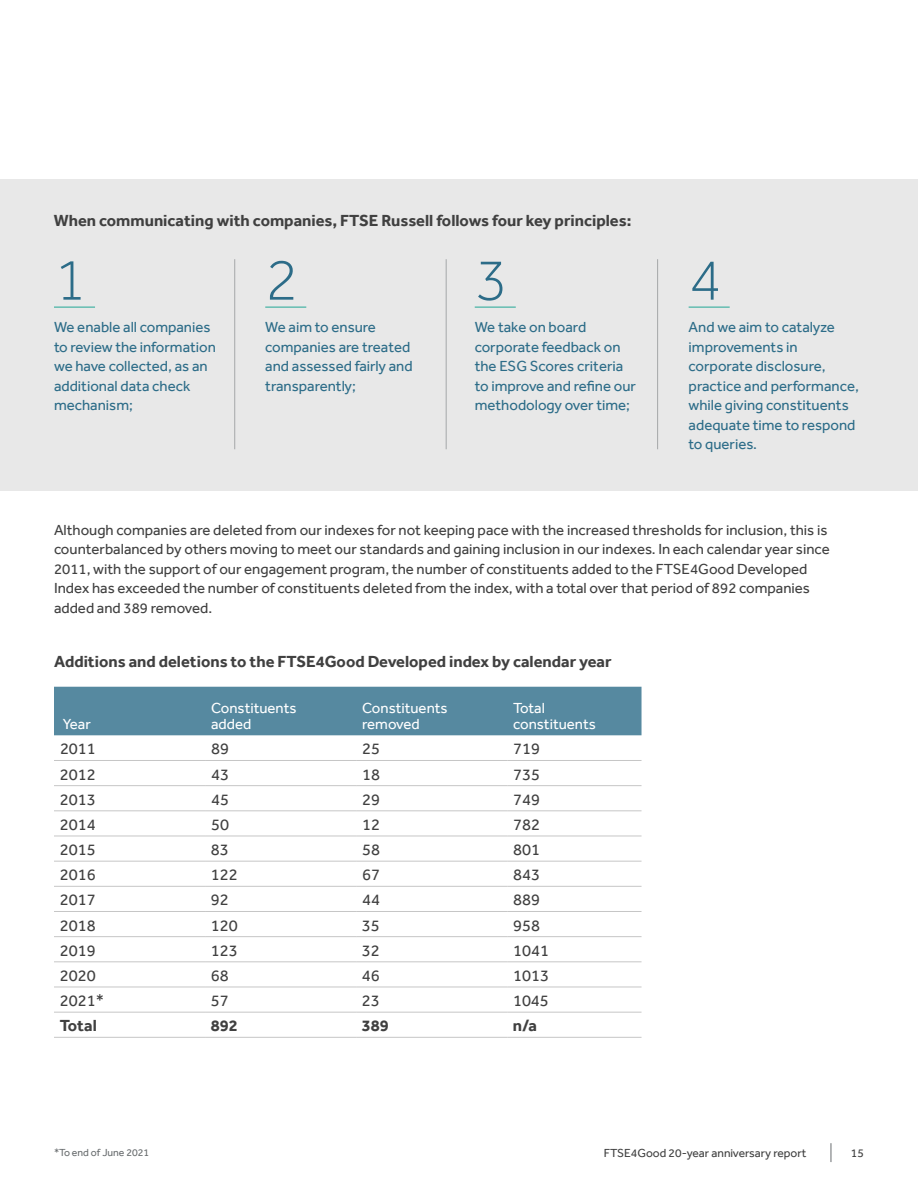
<style>
.page{position:relative;width:918px;height:1188px;background:#fff}
.page>*{position:absolute;margin:0;border:0;box-sizing:border-box;transform-origin:0 0}
.t1{font:300 60px "Effra";color:#2c6c88}
.t2{font:700 16.5px "Effra";color:#404040}
.t3{font:16.5px "Effra";color:#404040}
.t4{font:15px/19.5px "Effra";color:#404040}
.t5{font:15px/19.5px "Effra";color:#2c6c88}
.t6{font:15px/16.5px "Effra";color:#fff}
.t7{font:12px "Effra";color:#404040}
.t8{font:10.5px "Effra";color:#696d6f}
</style>
<div class="page">
<div style="left:0;top:179px;width:918px;height:311px;background:#e8e8e8"></div>
<div style="left:54px;top:687px;width:588px;height:48px;background:#5689a0"></div>
<hr style="left:54px;top:760px;width:151px;height:1px;background:#c6c6c6">
<hr style="left:205px;top:760px;width:151px;height:1px;background:#c6c6c6">
<hr style="left:356px;top:760px;width:151px;height:1px;background:#c6c6c6">
<hr style="left:507px;top:760px;width:135px;height:1px;background:#c6c6c6">
<hr style="left:54px;top:785px;width:151px;height:1px;background:#c6c6c6">
<hr style="left:205px;top:785px;width:151px;height:1px;background:#c6c6c6">
<hr style="left:356px;top:785px;width:151px;height:1px;background:#c6c6c6">
<hr style="left:507px;top:785px;width:135px;height:1px;background:#c6c6c6">
<hr style="left:54px;top:811px;width:151px;height:1px;background:#c6c6c6">
<hr style="left:205px;top:811px;width:151px;height:1px;background:#c6c6c6">
<hr style="left:356px;top:811px;width:151px;height:1px;background:#c6c6c6">
<hr style="left:507px;top:811px;width:135px;height:1px;background:#c6c6c6">
<hr style="left:54px;top:836px;width:151px;height:1px;background:#c6c6c6">
<hr style="left:205px;top:836px;width:151px;height:1px;background:#c6c6c6">
<hr style="left:356px;top:836px;width:151px;height:1px;background:#c6c6c6">
<hr style="left:507px;top:836px;width:135px;height:1px;background:#c6c6c6">
<hr style="left:54px;top:861px;width:151px;height:1px;background:#c6c6c6">
<hr style="left:205px;top:861px;width:151px;height:1px;background:#c6c6c6">
<hr style="left:356px;top:861px;width:151px;height:1px;background:#c6c6c6">
<hr style="left:507px;top:861px;width:135px;height:1px;background:#c6c6c6">
<hr style="left:54px;top:886px;width:151px;height:1px;background:#c6c6c6">
<hr style="left:205px;top:886px;width:151px;height:1px;background:#c6c6c6">
<hr style="left:356px;top:886px;width:151px;height:1px;background:#c6c6c6">
<hr style="left:507px;top:886px;width:135px;height:1px;background:#c6c6c6">
<hr style="left:54px;top:911px;width:151px;height:1px;background:#c6c6c6">
<hr style="left:205px;top:911px;width:151px;height:1px;background:#c6c6c6">
<hr style="left:356px;top:911px;width:151px;height:1px;background:#c6c6c6">
<hr style="left:507px;top:911px;width:135px;height:1px;background:#c6c6c6">
<hr style="left:54px;top:936px;width:151px;height:1px;background:#c6c6c6">
<hr style="left:205px;top:936px;width:151px;height:1px;background:#c6c6c6">
<hr style="left:356px;top:936px;width:151px;height:1px;background:#c6c6c6">
<hr style="left:507px;top:936px;width:135px;height:1px;background:#c6c6c6">
<hr style="left:54px;top:962px;width:151px;height:1px;background:#c6c6c6">
<hr style="left:205px;top:962px;width:151px;height:1px;background:#c6c6c6">
<hr style="left:356px;top:962px;width:151px;height:1px;background:#c6c6c6">
<hr style="left:507px;top:962px;width:135px;height:1px;background:#c6c6c6">
<hr style="left:54px;top:987px;width:151px;height:1px;background:#c6c6c6">
<hr style="left:205px;top:987px;width:151px;height:1px;background:#c6c6c6">
<hr style="left:356px;top:987px;width:151px;height:1px;background:#c6c6c6">
<hr style="left:507px;top:987px;width:135px;height:1px;background:#c6c6c6">
<hr style="left:54px;top:1012px;width:151px;height:1px;background:#c6c6c6">
<hr style="left:205px;top:1012px;width:151px;height:1px;background:#c6c6c6">
<hr style="left:356px;top:1012px;width:151px;height:1px;background:#c6c6c6">
<hr style="left:507px;top:1012px;width:135px;height:1px;background:#c6c6c6">
<hr style="left:54px;top:1037px;width:151px;height:1px;background:#c6c6c6">
<hr style="left:205px;top:1037px;width:151px;height:1px;background:#c6c6c6">
<hr style="left:356px;top:1037px;width:151px;height:1px;background:#c6c6c6">
<hr style="left:507px;top:1037px;width:135px;height:1px;background:#c6c6c6">
<hr style="left:54px;top:307px;width:41px;height:1px;background:#21a795">
<hr style="left:265px;top:307px;width:41px;height:1px;background:#21a795">
<hr style="left:475px;top:307px;width:41px;height:1px;background:#21a795">
<hr style="left:689px;top:307px;width:41px;height:1px;background:#21a795">
<hr style="left:234px;top:259px;width:1px;height:190px;background:#a5a7a9">
<hr style="left:446px;top:259px;width:1px;height:190px;background:#a5a7a9">
<hr style="left:657px;top:259px;width:1px;height:190px;background:#a5a7a9">
<svg style="left:831px;top:1143px;width:1px;height:19px"></svg>
<p class="t2" style="left:54px;top:210px;width:579px">When communicating with companies, FTSE Russell follows four key principles:</p>
<h1 class="t1" style="left:54px;top:246px;width:34px">1</h1>
<h1 class="t1" style="left:265px;top:246px;width:34px">2</h1>
<h1 class="t1" style="left:475px;top:246px;width:34px">3</h1>
<h1 class="t1" style="left:689px;top:246px;width:34px">4</h1>
<p class="t5" style="left:54px;top:317px;width:163px">We enable all companies to review the information we have collected, as an additional data check mechanism;</p>
<p class="t5" style="left:265px;top:317px;width:149px">We aim to ensure companies are treated and assessed fairly and transparently;</p>
<p class="t5" style="left:475px;top:317px;width:163px">We take on board corporate feedback on the ESG Scores criteria to improve and refine our methodology over time;</p>
<p class="t5" style="left:689px;top:317px;width:172px">And we aim to catalyze improvements in corporate disclosure, practice and performance, while giving constituents adequate time to respond to queries.</p>
<p class="t4" style="left:54px;top:520px;width:777px">Although companies are deleted from our indexes for not keeping pace with the increased thresholds for inclusion, this is counterbalanced by others moving to meet our standards and gaining inclusion in our indexes. In each calendar year since 2011, with the support of our engagement program, the number of constituents added to the FTSE4Good Developed Index has exceeded the number of constituents deleted from the index, with a total over that period of 892 companies added and 389 removed.</p>
<p class="t2" style="left:54px;top:652px;width:559px">Additions and deletions to the FTSE4Good Developed index by calendar year</p>
<p class="t6" style="left:63px;top:716px;width:30px">Year</p>
<p class="t6" style="left:211px;top:699px;width:87px">Constituents added</p>
<p class="t6" style="left:362px;top:699px;width:87px">Constituents removed</p>
<p class="t6" style="left:513px;top:699px;width:84px">Total constituents</p>
<p class="t3" style="left:60px;top:739px;width:37px">2011</p>
<p class="t3" style="left:211px;top:739px;width:19px">89</p>
<p class="t3" style="left:362px;top:739px;width:19px">25</p>
<p class="t3" style="left:513px;top:739px;width:28px">719</p>
<p class="t3" style="left:60px;top:765px;width:37px">2012</p>
<p class="t3" style="left:211px;top:765px;width:19px">43</p>
<p class="t3" style="left:362px;top:765px;width:19px">18</p>
<p class="t3" style="left:513px;top:765px;width:28px">735</p>
<p class="t3" style="left:60px;top:790px;width:37px">2013</p>
<p class="t3" style="left:211px;top:790px;width:19px">45</p>
<p class="t3" style="left:362px;top:790px;width:19px">29</p>
<p class="t3" style="left:513px;top:790px;width:28px">749</p>
<p class="t3" style="left:60px;top:815px;width:37px">2014</p>
<p class="t3" style="left:211px;top:815px;width:19px">50</p>
<p class="t3" style="left:362px;top:815px;width:19px">12</p>
<p class="t3" style="left:513px;top:815px;width:28px">782</p>
<p class="t3" style="left:60px;top:840px;width:37px">2015</p>
<p class="t3" style="left:211px;top:840px;width:19px">83</p>
<p class="t3" style="left:362px;top:840px;width:19px">58</p>
<p class="t3" style="left:513px;top:840px;width:28px">801</p>
<p class="t3" style="left:60px;top:865px;width:37px">2016</p>
<p class="t3" style="left:211px;top:865px;width:28px">122</p>
<p class="t3" style="left:362px;top:865px;width:19px">67</p>
<p class="t3" style="left:513px;top:865px;width:28px">843</p>
<p class="t3" style="left:60px;top:890px;width:37px">2017</p>
<p class="t3" style="left:211px;top:890px;width:19px">92</p>
<p class="t3" style="left:362px;top:890px;width:19px">44</p>
<p class="t3" style="left:513px;top:890px;width:28px">889</p>
<p class="t3" style="left:60px;top:915px;width:37px">2018</p>
<p class="t3" style="left:211px;top:915px;width:28px">120</p>
<p class="t3" style="left:362px;top:915px;width:19px">35</p>
<p class="t3" style="left:513px;top:915px;width:28px">958</p>
<p class="t3" style="left:60px;top:941px;width:37px">2019</p>
<p class="t3" style="left:211px;top:941px;width:28px">123</p>
<p class="t3" style="left:362px;top:941px;width:19px">32</p>
<p class="t3" style="left:513px;top:941px;width:37px">1041</p>
<p class="t3" style="left:60px;top:966px;width:37px">2020</p>
<p class="t3" style="left:211px;top:966px;width:19px">68</p>
<p class="t3" style="left:362px;top:966px;width:19px">46</p>
<p class="t3" style="left:513px;top:966px;width:37px">1013</p>
<p class="t3" style="left:60px;top:991px;width:46px">2021*</p>
<p class="t3" style="left:211px;top:991px;width:19px">57</p>
<p class="t3" style="left:362px;top:991px;width:19px">23</p>
<p class="t3" style="left:513px;top:991px;width:37px">1045</p>
<p class="t2" style="left:60px;top:1016px;width:39px">Total</p>
<p class="t2" style="left:211px;top:1016px;width:28px">892</p>
<p class="t2" style="left:362px;top:1016px;width:28px">389</p>
<p class="t2" style="left:513px;top:1016px;width:26px">n/a</p>
<p class="t8" style="left:54px;top:1147px;width:97px">*To end of June 2021</p>
<p class="t7" style="left:604px;top:1146px;width:204px">FTSE4Good 20-year anniversary report</p>
<p class="t7" style="left:851px;top:1146px;width:15px">15</p>
</div>
